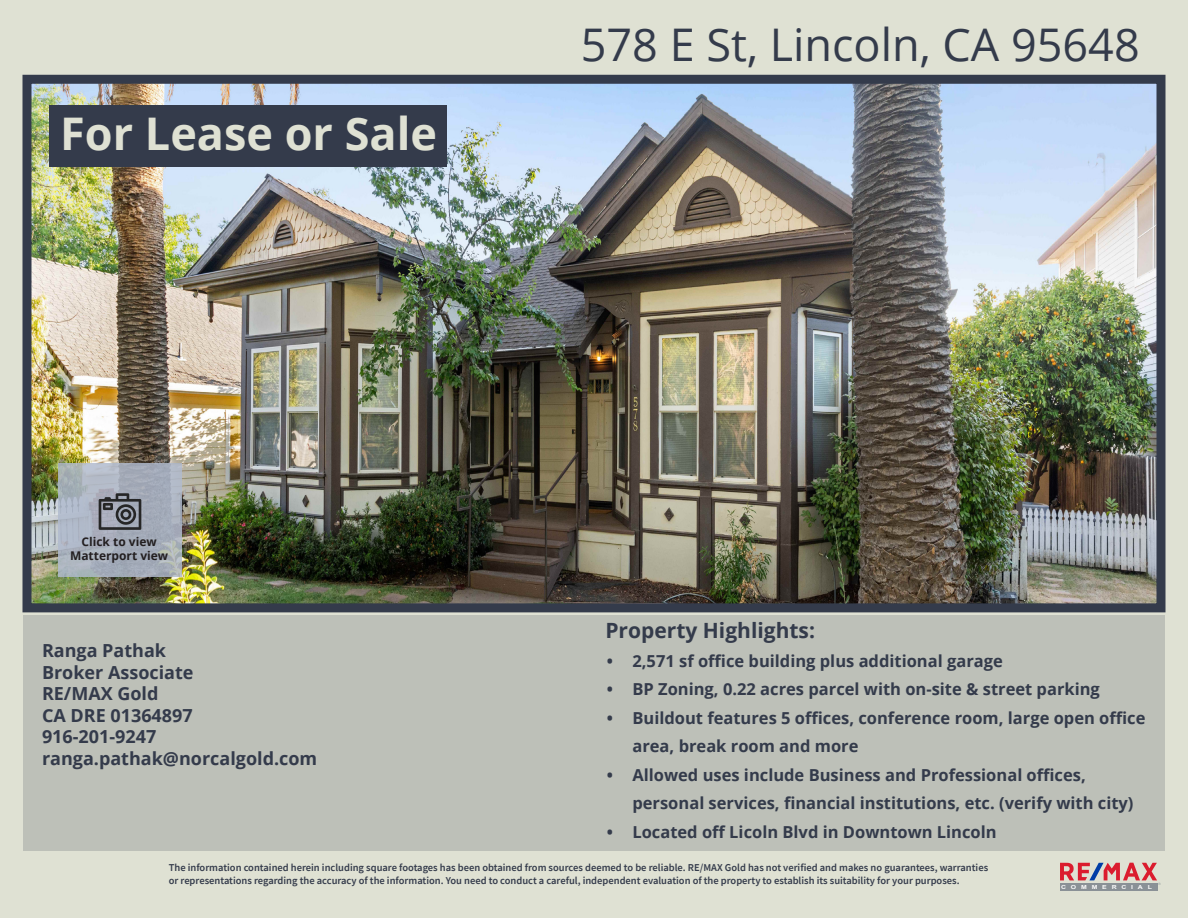
<style>
.page{position:relative;width:1188px;height:918px;background:#dfe1d3}
.page>*{position:absolute;margin:0;border:0;box-sizing:border-box;transform-origin:0 0}
.t1{font:45px "Open Sans";color:#343b4b}
.t2{font:700 45px "Open Sans";color:#dfe1d3}
.t3{font:700 21px "Open Sans";color:#343b4b}
.t4{font:700 18px "Open Sans";color:#343b4b}
.t5{font:700 16.5px/28.5px "Open Sans";color:#343b4b}
.t6{font:700 12px/14.4px "Open Sans";color:#231f20;text-align:center}
.t7{font:600 10.5px/12.6px "Source Sans Pro";color:#343b4b}
.t8{font:700 5.55px "Arial";letter-spacing:.695em;color:#fafafa;scale:1.25 1}
</style>
<div class="page">
<img style="left:32px;top:85px;width:1124px;height:517px">
<div style="left:22px;top:75px;width:1144px;height:537px;border:9px solid #343b4b"></div>
<div style="left:49px;top:105px;width:398px;height:62px;background:#343b4b"></div>
<div style="left:23px;top:615px;width:1141px;height:235px;background:#bdc0b8"></div>
<div style="left:1060px;top:883px;width:97px;height:8px;background:#8a9196"></div>
<svg style="left:58px;top:463px;width:124px;height:114px;background:#a8b0bc"></svg>
<svg style="left:99px;top:493px;width:42px;height:37px;background:#6e7078"></svg>
<svg style="left:1060px;top:863px;width:98px;height:22px"></svg>
<p class="t2" style="left:60px;top:102px;width:378px">For Lease or Sale</p>
<p class="t1" style="left:581px;top:14px;width:560px">578 E St, Lincoln, CA 95648</p>
<p class="t6" style="left:70px;top:534px;width:100px">Click to view<br>Matterport view</p>
<p class="t4" style="left:42px;top:638px;width:126px">Ranga Pathak</p>
<p class="t4" style="left:42px;top:659px;width:153px">Broker Associate</p>
<p class="t4" style="left:42px;top:681px;width:118px">RE/MAX Gold</p>
<p class="t4" style="left:42px;top:703px;width:152px">CA DRE 01364897</p>
<p class="t4" style="left:42px;top:724px;width:116px">916-201-9247</p>
<p class="t4" style="left:42px;top:746px;width:277px">ranga.pathak@norcalgold.com</p>
<p class="t3" style="left:605px;top:616px;width:211px">Property Highlights:</p>
<p class="t5" style="left:632px;top:646px;width:372px">2,571 sf office building plus additional garage</p>
<p class="t5" style="left:632px;top:674px;width:469px">BP Zoning, 0.22 acres parcel with on-site &amp; street parking</p>
<p class="t5" style="left:632px;top:703px;width:515px">Buildout features 5 offices, conference room, large open office area, break room and more</p>
<p class="t5" style="left:632px;top:760px;width:503px">Allowed uses include Business and Professional offices, personal services, financial institutions, etc. (verify with city)</p>
<p class="t5" style="left:632px;top:817px;width:366px">Located off Licoln Blvd in Downtown Lincoln</p>
<p class="t5" style="left:607px;top:646px;width:8px;text-align:justify">• • •</p>
<p class="t5" style="left:607px;top:760px;width:8px">•</p>
<p class="t5" style="left:607px;top:817px;width:8px">•</p>
<p class="t7" style="left:169px;top:861px;width:821px">The information contained herein including square footages has been obtained from sources deemed to be reliable. RE/MAX Gold has not verified and makes no guarantees, warranties or representations regarding the accuracy of the information. You need to conduct a careful, independent evaluation of the property to establish its suitability for your purposes.</p>
<p class="t8" style="left:1061px;top:883px;width:74px">COMMERCIAL</p>
</div>
